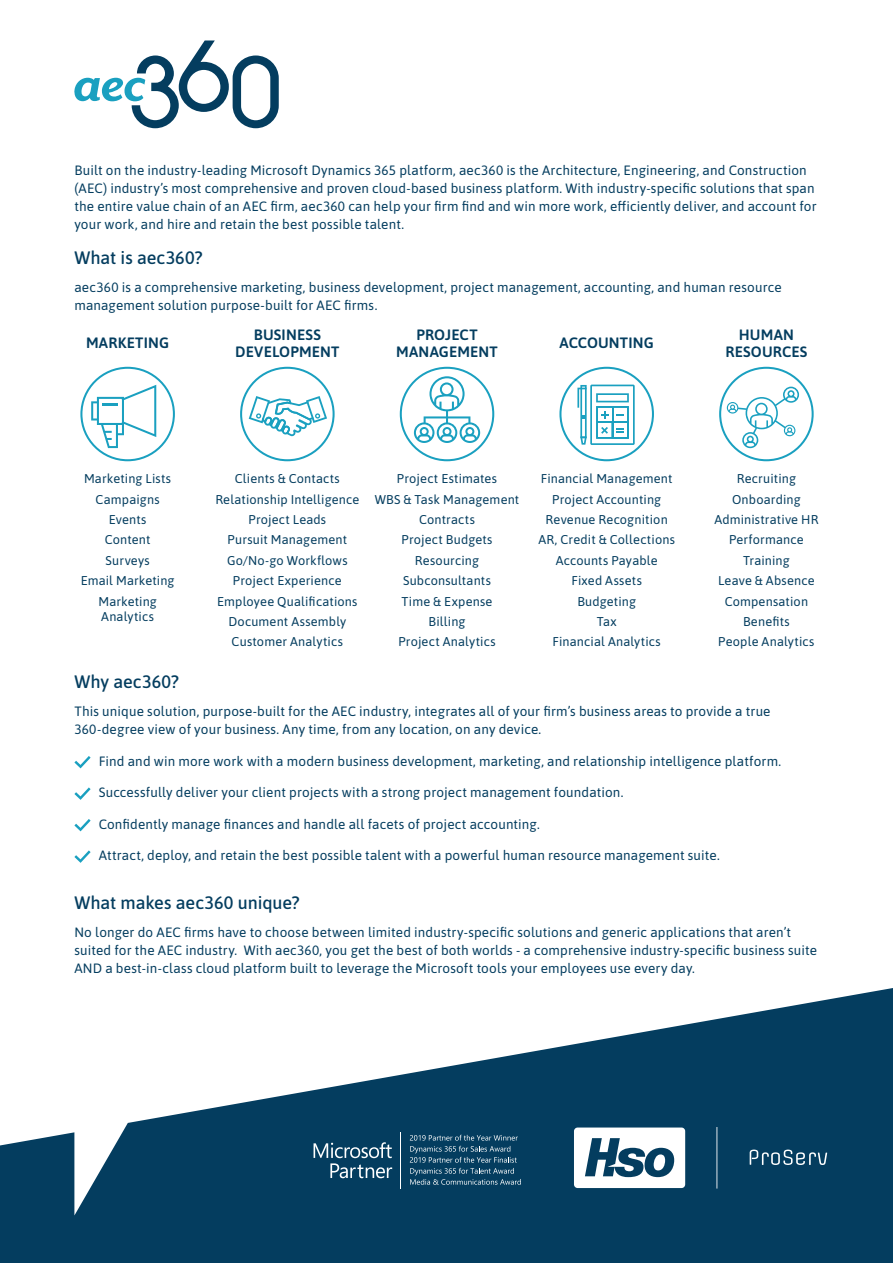
<style>
.page{position:relative;width:893px;height:1263px;background:#fff}
.page>*{position:absolute;margin:0;border:0;box-sizing:border-box;transform-origin:0 0}
.t1{font:500 18px "Asap";color:#043d5f}
.t2{font:600 15px/16.5px "Asap";letter-spacing:.015em;color:#043d5f;text-align:center}
.t3{font:13.5px/18px "Asap";letter-spacing:.01em;color:#043d5f}
.t4{font:12.75px/20.4px "Asap";letter-spacing:.01em;color:#043d5f;text-align:center}
</style>
<div class="page">
<svg style="left:0;top:988px;width:893px;height:275px;fill:#043d5f"></svg>
<svg style="left:314px;top:1142px;width:78px;height:36px;background:#396681"></svg>
<svg style="left:410px;top:1135px;width:108px;height:5px"></svg>
<svg style="left:410px;top:1146px;width:111px;height:39px;background:#265775"></svg>
<hr style="left:400px;top:1132px;width:1px;height:56px;background:#fff">
<svg style="left:74px;top:756px;width:17px;height:12px"></svg>
<svg style="left:74px;top:787px;width:17px;height:13px"></svg>
<svg style="left:74px;top:819px;width:17px;height:12px"></svg>
<svg style="left:74px;top:850px;width:17px;height:13px"></svg>
<svg style="left:400px;top:367px;width:94px;height:94px"></svg>
<svg style="left:80px;top:367px;width:95px;height:94px"></svg>
<svg style="left:240px;top:367px;width:95px;height:94px"></svg>
<svg style="left:559px;top:367px;width:95px;height:94px"></svg>
<svg style="left:719px;top:367px;width:95px;height:94px"></svg>
<svg style="left:574px;top:1127px;width:111px;height:61px"></svg>
<hr style="left:716px;top:1127px;width:1px;height:61px;background:#fff">
<svg style="left:750px;top:1149px;width:77px;height:16px"></svg>
<svg style="left:74px;top:41px;width:205px;height:87px"></svg>
<p class="t3" style="left:74px;top:160px;width:744px">Built on the industry-leading Microsoft Dynamics 365 platform, aec360 is the Architecture, Engineering, and Construction (AEC) industry’s most comprehensive and proven cloud-based business platform. With industry-specific solutions that span the entire value chain of an AEC firm, aec360 can help your firm find and win more work, efficiently deliver, and account for your work, and hire and retain the best possible talent.</p>
<h1 class="t1" style="left:74px;top:245px;width:130px">What is aec360?</h1>
<p class="t3" style="left:74px;top:278px;width:709px">aec360 is a comprehensive marketing, business development, project management, accounting, and human resource management solution purpose-built for AEC firms.</p>
<p class="t2" style="left:86px;top:334px;width:85px">MARKETING</p>
<p class="t2" style="left:235px;top:326px;width:106px">BUSINESS<br>DEVELOPMENT</p>
<p class="t2" style="left:396px;top:326px;width:103px">PROJECT<br>MANAGEMENT</p>
<p class="t2" style="left:559px;top:334px;width:96px">ACCOUNTING</p>
<p class="t2" style="left:725px;top:326px;width:84px">HUMAN<br>RESOURCES</p>
<p class="t4" style="left:81px;top:468px;width:95px">Marketing Lists<br>Campaigns<br>Events<br>Content<br>Surveys<br>Email Marketing<br>Marketing</p>
<p class="t4" style="left:101px;top:605px;width:54px">Analytics</p>
<p class="t4" style="left:215px;top:468px;width:146px">Clients &amp; Contacts<br>Relationship Intelligence<br>Project Leads<br>Pursuit Management<br>Go/No-go Workflows<br>Project Experience<br>Employee Qualifications<br>Document Assembly<br>Customer Analytics</p>
<p class="t4" style="left:375px;top:468px;width:146px">Project Estimates<br>WBS &amp; Task Management<br>Contracts<br>Project Budgets<br>Resourcing<br>Subconsultants<br>Time &amp; Expense<br>Billing<br>Project Analytics</p>
<p class="t4" style="left:538px;top:468px;width:138px">Financial Management<br>Project Accounting<br>Revenue Recognition<br>AR, Credit &amp; Collections<br>Accounts Payable<br>Fixed Assets<br>Budgeting<br>Tax<br>Financial Analytics</p>
<p class="t4" style="left:714px;top:468px;width:106px">Recruiting<br>Onboarding<br>Administrative HR<br>Performance<br>Training<br>Leave &amp; Absence<br>Compensation<br>Benefits<br>People Analytics</p>
<h1 class="t1" style="left:74px;top:669px;width:106px">Why aec360?</h1>
<p class="t3" style="left:74px;top:702px;width:698px">This unique solution, purpose-built for the AEC industry, integrates all of your firm’s business areas to provide a true<br>360-degree view of your business. Any time, from any location, on any device.</p>
<p class="t3" style="left:99px;top:751px;width:684px">Find and win more work with a modern business development, marketing, and relationship intelligence platform.</p>
<p class="t3" style="left:99px;top:783px;width:526px">Successfully deliver your client projects with a strong project management foundation.</p>
<p class="t3" style="left:99px;top:814px;width:442px">Confidently manage finances and handle all facets of project accounting.</p>
<p class="t3" style="left:99px;top:846px;width:622px">Attract, deploy, and retain the best possible talent with a powerful human resource management suite.</p>
<h1 class="t1" style="left:74px;top:890px;width:227px">What makes aec360 unique?</h1>
<p class="t3" style="left:74px;top:923px;width:744px">No longer do AEC firms have to choose between limited industry-specific solutions and generic applications that aren’t suited for the AEC industry. With aec360, you get the best of both worlds - a comprehensive industry-specific business suite<br>AND a best-in-class cloud platform built to leverage the Microsoft tools your employees use every day.</p>
</div>
